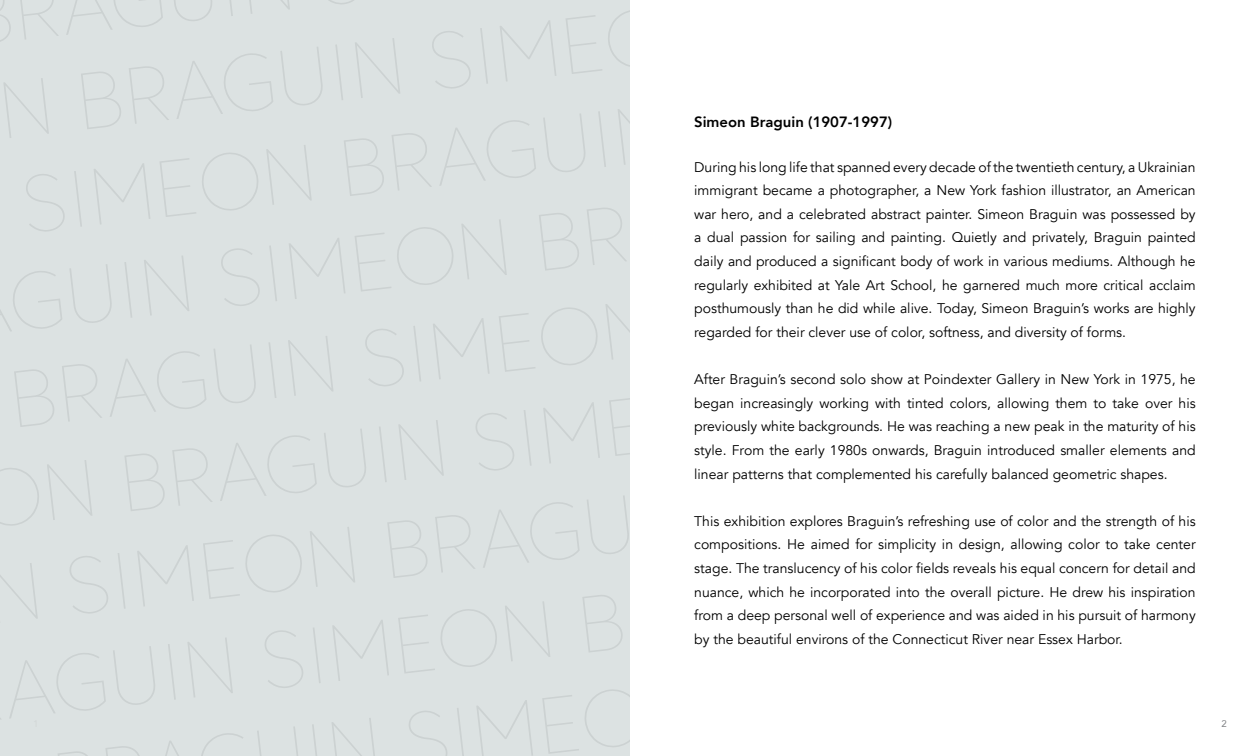
<style>
.page{position:relative;width:1260px;height:756px;background:#fff}
.page>*{position:absolute;margin:0;border:0;box-sizing:border-box;transform-origin:0 0}
.t1{font:800 14.88px "Avenir";color:#000}
.t2{font:14px/23.6px "Avenir";color:#000;text-align:justify}
.t3{font:9.62px "Avenir";color:#808285}
</style>
<div class="page">
<div style="left:0;top:0;width:630px;height:756px;background:#dce2e2"></div>
<p class="t1" style="left:694px;top:110px;width:199px">Simeon Braguin (1907-1997)</p>
<p class="t2" style="left:694px;top:155px;width:503px">During his long life that spanned every decade of the twentieth century, a Ukrainian immigrant became a photographer, a New York fashion illustrator, an American war hero, and a celebrated abstract painter. Simeon Braguin was possessed by a dual passion for sailing and painting. Quietly and privately, Braguin painted daily and produced a significant body of work in various mediums. Although he regularly exhibited at Yale Art School, he garnered much more critical acclaim posthumously than he did while alive. Today, Simeon Braguin’s works are highly regarded for their clever use of color, softness, and diversity of forms.</p>
<p class="t2" style="left:694px;top:368px;width:503px">After Braguin’s second solo show at Poindexter Gallery in New York in 1975, he began increasingly working with tinted colors, allowing them to take over his previously white backgrounds. He was reaching a new peak in the maturity of his style. From the early 1980s onwards, Braguin introduced smaller elements and linear patterns that complemented his carefully balanced geometric shapes.</p>
<p class="t2" style="left:694px;top:509px;width:503px">This exhibition explores Braguin’s refreshing use of color and the strength of his compositions. He aimed for simplicity in design, allowing color to take center stage. The translucency of his color fields reveals his equal concern for detail and nuance, which he incorporated into the overall picture. He drew his inspiration from a deep personal well of experience and was aided in his pursuit of harmony by the beautiful environs of the Connecticut River near Essex Harbor.</p>
<p class="t3" style="left:1222px;top:716px;width:7px">2</p>
</div>
